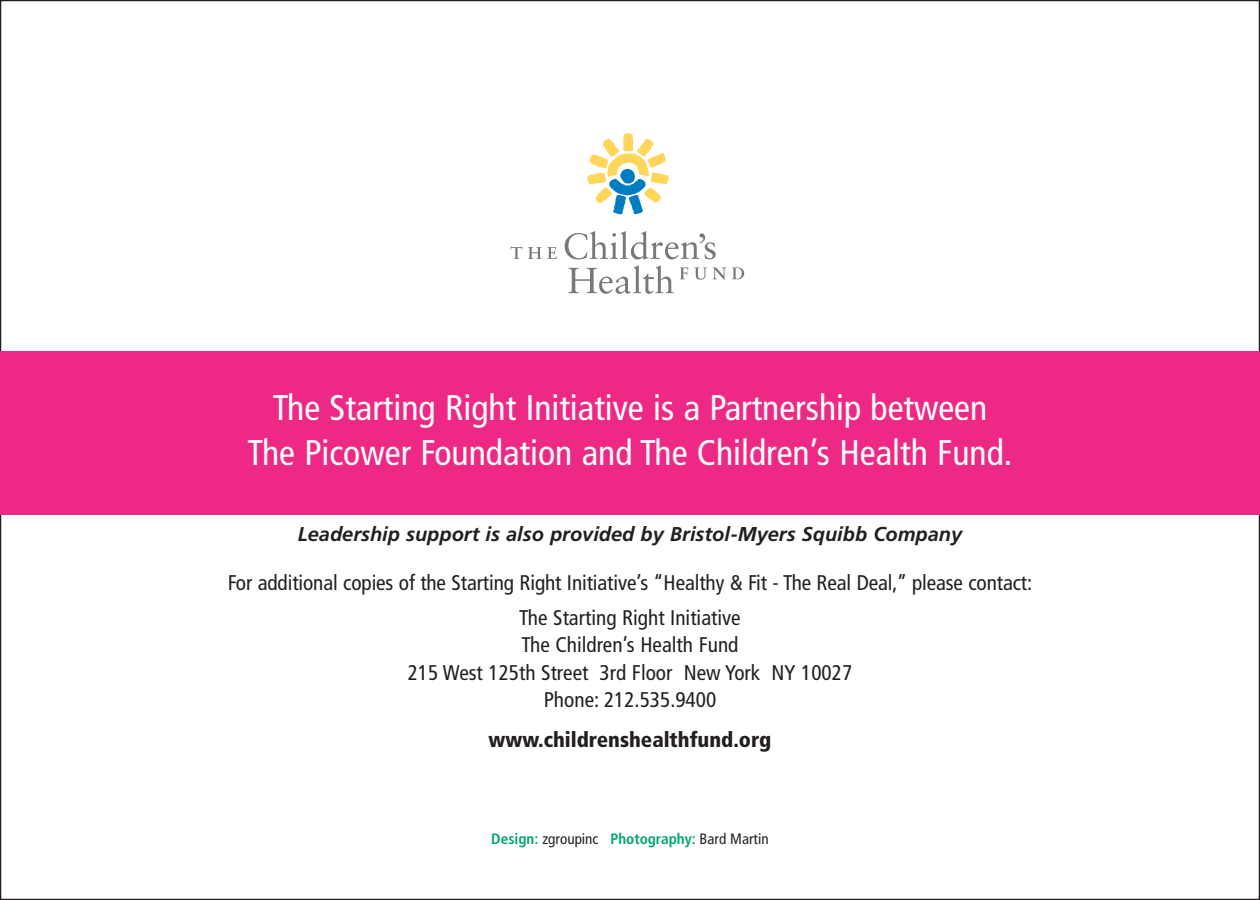
<style>
.page{position:relative;width:1260px;height:900px;background:#fff}
.page>*{position:absolute;margin:0;border:0;box-sizing:border-box;transform-origin:0 0}
.t1{font:condensed 35.5px/45px "Frutiger";color:#fff;text-align:center}
.t2{font:condensed 21.25px/27.5px "Frutiger";color:#231f20;text-align:center}
.t3{font:900 condensed 21.25px "Frutiger";color:#231f20}
.t4{font:italic 700 20px "Frutiger";color:#231f20}
.t5{font:700 condensed 15px "Frutiger";color:#00a76d}
.s1{font-weight:400;color:#231f20}
</style>
<div class="page">
<div style="left:0;top:351px;width:1260px;height:164px;background:#ed2985"></div>
<svg style="left:587px;top:133px;width:82px;height:81px"></svg>
<svg style="left:510px;top:247px;width:12px;height:12px"></svg>
<svg style="left:528px;top:247px;width:29px;height:12px"></svg>
<svg style="left:565px;top:231px;width:151px;height:28px"></svg>
<svg style="left:568px;top:265px;width:106px;height:29px"></svg>
<svg style="left:680px;top:267px;width:8px;height:12px"></svg>
<svg style="left:694px;top:267px;width:13px;height:13px"></svg>
<svg style="left:713px;top:267px;width:13px;height:13px"></svg>
<svg style="left:732px;top:267px;width:12px;height:13px"></svg>
<h1 class="t1" style="left:248px;top:388px;width:766px">The Starting Right Initiative is a Partnership between<br>The Picower Foundation and The Children’s Health Fund.</h1>
<p class="t4" style="left:298px;top:526px;width:666px">Leadership support is also provided by Bristol-Myers Squibb Company</p>
<p class="t2" style="left:228px;top:566px;width:806px;line-height:35px">For additional copies of the Starting Right Initiative’s “Healthy &amp; Fit - The Real Deal,” please contact:<br>The Starting Right Initiative</p>
<p class="t2" style="left:408px;top:633px;width:446px">The Children’s Health Fund<br>215 West 125th Street 3rd Floor New York NY 10027<br>Phone: 212.535.9400</p>
<p class="t3" style="left:489px;top:731px;width:284px">www.childrenshealthfund.org</p>
<p class="t5" style="left:491px;top:832px;width:279px">Design: <span class="s1">zgroupinc</span> Photography: <span class="s1">Bard Martin</span></p>
</div>
